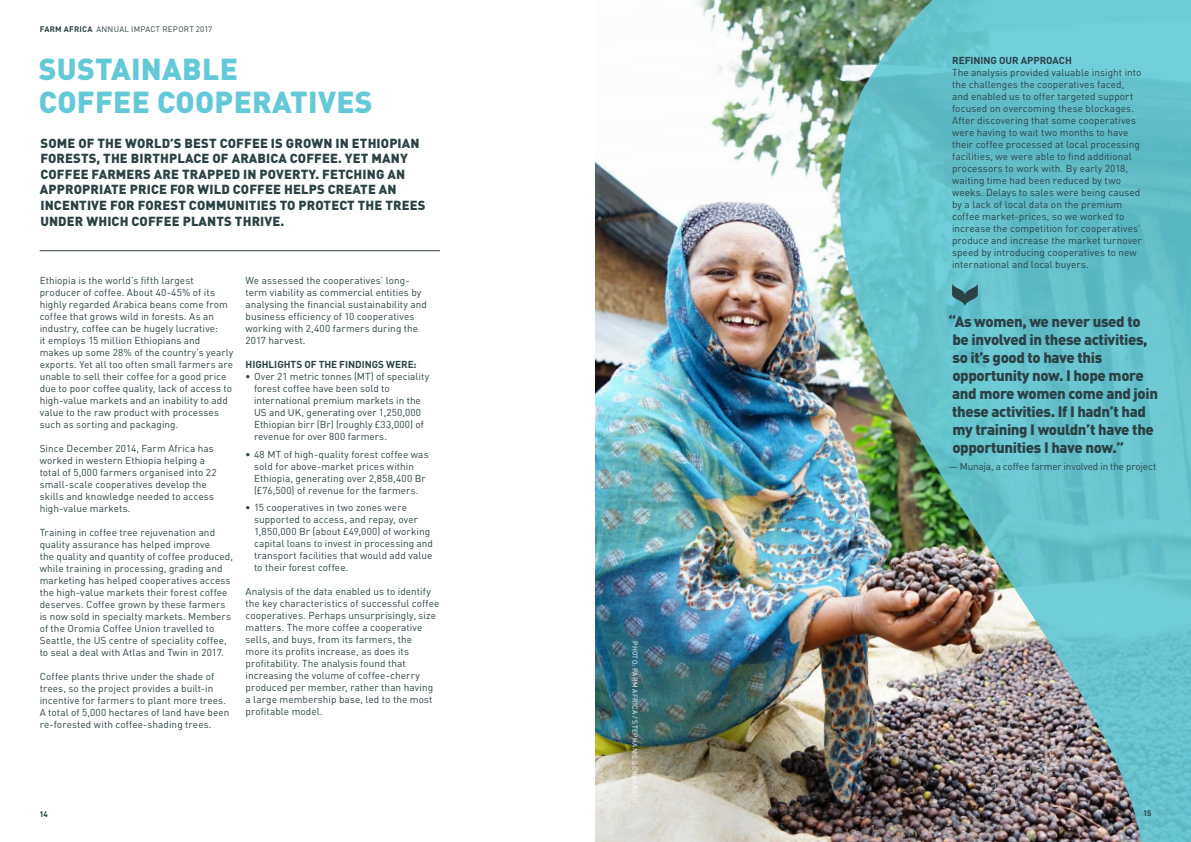
<style>
.page{position:relative;width:1191px;height:842px;background:#fff}
.page>*{position:absolute;margin:0;border:0;box-sizing:border-box;transform-origin:0 0}
.t1{font:900 30px/33px "DIN Pro";letter-spacing:.01em;color:#63c9d8}
.t2{font:900 15px/18px "DIN Pro";letter-spacing:-.025em;color:#2b4244}
.t3{font:900 13px/15.6px "DIN Pro";letter-spacing:.01em;color:#2b4244}
.t4{font:10px/12px "DIN Pro";letter-spacing:.005em;color:#2b4244}
.t5{font:700 10px "DIN Pro";letter-spacing:-.005em;color:#2b4244}
.t6{font:10px "DIN Pro";letter-spacing:-.02em;color:#2b4244}
.t7{font:8px "DIN Pro";letter-spacing:.025em;color:#2b4244}
.t8{font:700 8px "DIN Pro";color:#224142}
.t9{font:700 8px "DIN Pro";color:#2b4244}
.t10{font:7px "DIN Pro";letter-spacing:.04em;color:#fff}
.s1{font-weight:700}
</style>
<div class="page">
<img style="left:595px;top:0;width:134px;height:842px">
<img style="left:729px;top:0;width:462px;height:842px">
<hr style="left:40px;top:251px;width:400px;height:1px;background:#2b4244">
<svg style="left:952px;top:283px;width:25px;height:24px"></svg>
<p class="t7" style="left:40px;top:23px;width:174px"><span class="s1">FARM AFRICA</span> ANNUAL IMPACT REPORT 2017</p>
<p class="t1" style="left:39px;top:51px;width:335px">SUSTAINABLE<br>COFFEE COOPERATIVES</p>
<p class="t3" style="left:40px;top:135px;width:387px">SOME OF THE WORLD’S BEST COFFEE IS GROWN IN ETHIOPIAN FORESTS, THE BIRTHPLACE OF ARABICA COFFEE. YET MANY COFFEE FARMERS ARE TRAPPED IN POVERTY. FETCHING AN APPROPRIATE PRICE FOR WILD COFFEE HELPS CREATE AN INCENTIVE FOR FOREST COMMUNITIES TO PROTECT THE TREES UNDER WHICH COFFEE PLANTS THRIVE.</p>
<p class="t4" style="left:40px;top:274px;width:195px">Ethiopia is the world’s fifth largest producer of coffee. About 40-45% of its highly regarded Arabica beans come from coffee that grows wild in forests. As an industry, coffee can be hugely lucrative:<br>it employs 15 million Ethiopians and<br>makes up some 28% of the country’s yearly exports. Yet all too often small farmers are unable to sell their coffee for a good price due to poor coffee quality, lack of access to high-value markets and an inability to add value to the raw product with processes such as sorting and packaging.</p>
<p class="t4" style="left:40px;top:442px;width:178px">Since December 2014, Farm Africa has worked in western Ethiopia helping a total of 5,000 farmers organised into 22 small-scale cooperatives develop the skills and knowledge needed to access high-value markets.</p>
<p class="t4" style="left:40px;top:526px;width:195px">Training in coffee tree rejuvenation and quality assurance has helped improve<br>the quality and quantity of coffee produced, while training in processing, grading and marketing has helped cooperatives access the high-value markets their forest coffee deserves. Coffee grown by these farmers is now sold in specialty markets. Members of the Oromia Coffee Union travelled to Seattle, the US centre of speciality coffee, to seal a deal with Atlas and Twin in 2017.</p>
<p class="t4" style="left:40px;top:670px;width:191px">Coffee plants thrive under the shade of trees, so the project provides a built-in incentive for farmers to plant more trees.<br>A total of 5,000 hectares of land have been re-forested with coffee-shading trees.</p>
<p class="t4" style="left:245px;top:274px;width:183px">We assessed the cooperatives’ long&shy;term viability as commercial entities by analysing the financial sustainability and business efficiency of 10 cooperatives working with 2,400 farmers during the 2017 harvest.</p>
<p class="t5" style="left:245px;top:358px;width:173px">HIGHLIGHTS OF THE FINDINGS WERE:</p>
<p class="t4" style="left:254px;top:370px;width:177px;text-indent:-9px"><span class="s1">•</span> Over 21 metric tonnes (MT) of speciality forest coffee have been sold to international premium markets in the US and UK, generating over 1,250,000<br>Ethiopian birr (Br) (roughly £33,000) of revenue for over 800 farmers.</p>
<p class="t4" style="left:254px;top:448px;width:176px;text-indent:-9px"><span class="s1">•</span> 48 MT of high-quality forest coffee was sold for above-market prices within Ethiopia, generating over 2,858,400 Br (£76,500) of revenue for the farmers.</p>
<p class="t4" style="left:254px;top:501px;width:180px;text-indent:-9px"><span class="s1">•</span> 15 cooperatives in two zones were supported to access, and repay, over 1,850,000 Br (about £49,000) of working capital loans to invest in processing and transport facilities that would add value to their forest coffee.</p>
<p class="t4" style="left:245px;top:585px;width:195px">Analysis of the data enabled us to identify the key characteristics of successful coffee cooperatives. Perhaps unsurprisingly, size matters. The more coffee a cooperative sells, and buys, from its farmers, the<br>more its profits increase, as does its profitability. The analysis found that increasing the volume of coffee-cherry produced per member, rather than having a large membership base, led to the most profitable model.</p>
<p class="t10" style="left:639px;top:641px;width:164px;rotate:90deg">PHOTO: FARM AFRICA / STEPHANIE SCHAFRATH</p>
<p class="t5" style="left:952px;top:54px;width:121px">REFINING OUR APPROACH</p>
<p class="t4" style="left:952px;top:66px;width:191px">The analysis provided valuable insight into the challenges the cooperatives faced, and enabled us to offer targeted support focused on overcoming these blockages.<br>After discovering that some cooperatives were having to wait two months to have their coffee processed at local processing facilities, we were able to find additional processors to work with. By early 2018, waiting time had been reduced by two weeks. Delays to sales were being caused by a lack of local data on the premium coffee market-prices, so we worked to increase the competition for cooperatives’ produce and increase the market turnover speed by introducing cooperatives to new international and local buyers.</p>
<p class="t2" style="left:948px;top:312px;width:211px">“As women, we never used to be involved in these activities, so it’s good to have this opportunity now. I hope more and more women come and join these activities. If I hadn’t had my training I wouldn’t have the opportunities I have now.”</p>
<p class="t6" style="left:948px;top:460px;width:209px">— Munaja, a coffee farmer involved in the project</p>
<p class="t8" style="left:39px;top:808px;width:10px">14</p>
<p class="t9" style="left:1143px;top:808px;width:10px">15</p>
</div>
